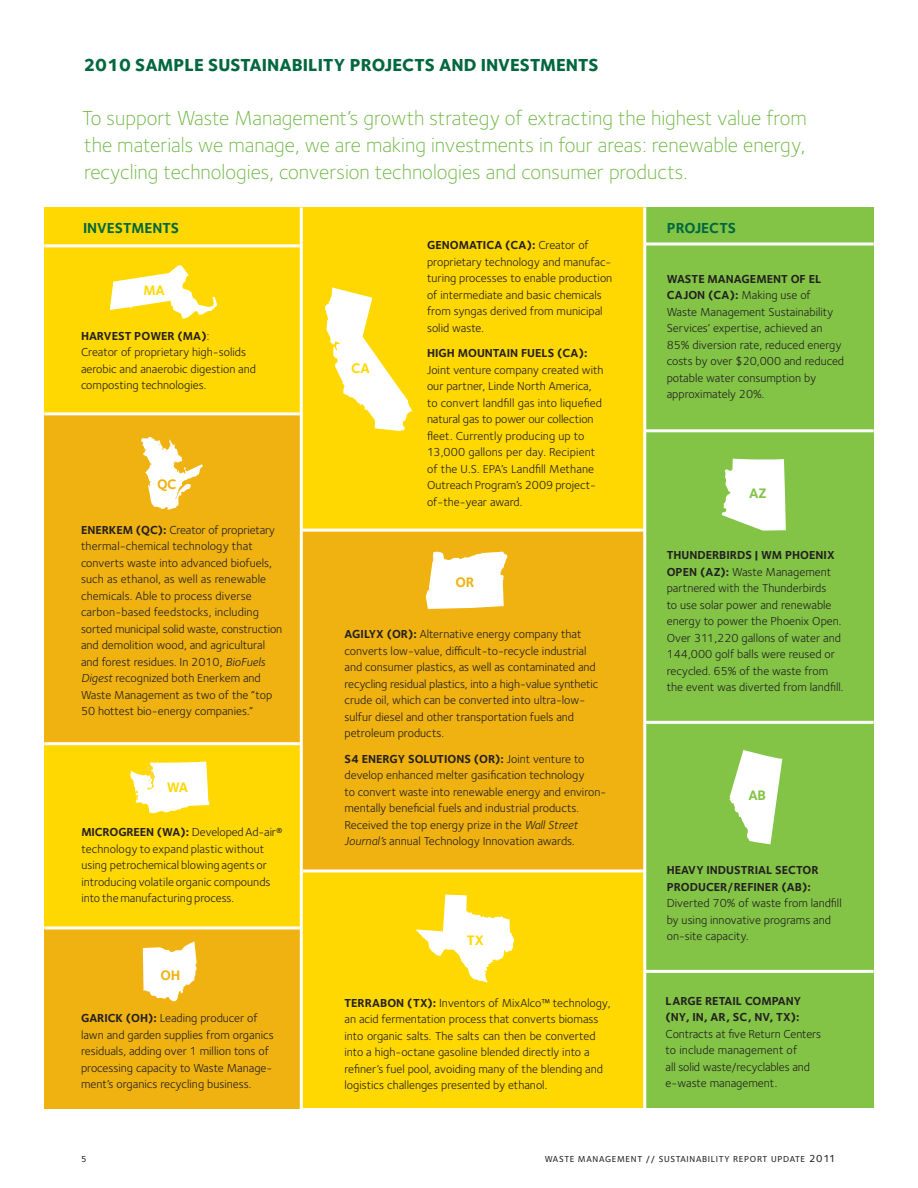
<style>
.page{position:relative;width:918px;height:1188px;background:#fff}
.page>*{position:absolute;margin:0;border:0;box-sizing:border-box;transform-origin:0 0}
.t1{font:300 21px/27px "Foundry Sterling";color:#6cb640;text-align:justify}
.t2{font:800 18px "Foundry Sterling";color:#00673e}
.t3{font:700 15px "Foundry Sterling";color:#00673e}
.t4{font:700 14.25px "Foundry Sterling";color:#ffd801}
.t5{font:700 14.25px "Foundry Sterling";color:#efb211}
.t6{font:700 14.25px "Foundry Sterling";color:#83c447}
.t7{font:12px/16.5px "Foundry Sterling";color:#231f20}
.t8{font:700 12px/16.5px "Foundry Sterling";color:#231f20}
.t9{font:500 9px "Foundry Sterling";letter-spacing:.075em;color:#231f20}
.s1{font-weight:700}
.s2{font-style:italic}
.s3{font-weight:600}
.s4{font-size:10.5px}
</style>
<div class="page">
<div style="left:44px;top:207px;width:830px;height:901px;background:#ffd801"></div>
<div style="left:645px;top:207px;width:229px;height:901px;background:#83c447"></div>
<div style="left:44px;top:415px;width:257px;height:329px;background:#efb211"></div>
<div style="left:44px;top:928px;width:257px;height:180px;background:#efb211"></div>
<div style="left:301px;top:531px;width:344px;height:339px;background:#efb211"></div>
<svg style="left:325px;top:287px;width:87px;height:144px"></svg>
<svg style="left:426px;top:552px;width:82px;height:57px"></svg>
<svg style="left:143px;top:941px;width:54px;height:60px"></svg>
<svg style="left:130px;top:761px;width:79px;height:52px"></svg>
<svg style="left:141px;top:437px;width:62px;height:73px"></svg>
<svg style="left:110px;top:265px;width:107px;height:54px"></svg>
<svg style="left:416px;top:895px;width:98px;height:87px"></svg>
<svg style="left:729px;top:750px;width:53px;height:94px"></svg>
<svg style="left:722px;top:459px;width:64px;height:72px"></svg>
<hr style="left:44px;top:742px;width:257px;height:3px;background:#fff">
<hr style="left:44px;top:926px;width:257px;height:3px;background:#fff">
<hr style="left:301px;top:529px;width:344px;height:3px;background:#fff">
<hr style="left:303px;top:870px;width:342px;height:3px;background:#fff">
<hr style="left:300px;top:207px;width:3px;height:969px;background:#fff">
<hr style="left:643px;top:207px;width:3px;height:981px;background:#fff">
<hr style="left:645px;top:721px;width:229px;height:3px;background:#fff">
<hr style="left:645px;top:970px;width:229px;height:3px;background:#fff">
<hr style="left:645px;top:242px;width:229px;height:3px;background:#fff">
<hr style="left:44px;top:244px;width:256px;height:3px;background:#fff">
<hr style="left:44px;top:412px;width:256px;height:3px;background:#fff">
<hr style="left:645px;top:429px;width:229px;height:3px;background:#fff">
<h2 class="t2" style="left:83px;top:54px;width:517px">2010 SAMPLE SUSTAINABILITY PROJECTS AND INVESTMENTS</h2>
<p class="t1" style="left:82px;top:105px;width:726px">To support Waste Management’s growth strategy of extracting the highest value from the materials we manage, we are making investments in four areas: renewable energy, recycling technologies, conversion technologies and consumer products.</p>
<p class="t3" style="left:83px;top:219px;width:98px">INVESTMENTS</p>
<p class="t3" style="left:667px;top:219px;width:71px">PROJECTS</p>
<p class="t4" style="left:143px;top:282px;width:12px">MA</p>
<p class="t7" style="left:81px;top:327px;width:177px"><span class="s1">HARVEST POWER (MA)</span>:<br>Creator of proprietary high-solids aerobic and anaerobic digestion and composting technologies.</p>
<p class="t5" style="left:157px;top:476px;width:20px">QC</p>
<p class="t7" style="left:81px;top:521px;width:203px"><span class="s1">ENERKEM (QC):</span> Creator of proprietary thermal-chemical technology that converts waste into advanced biofuels, such as ethanol, as well as renewable chemicals. Able to process diverse carbon-based feedstocks, including sorted municipal solid waste, construction and demolition wood, and agricultural and forest residues. In 2010, <span class="s2">BioFuels Digest</span> recognized both Enerkem and Waste Management as two of the “top 50 hottest bio-energy companies.”</p>
<p class="t4" style="left:167px;top:779px;width:22px">WA</p>
<p class="t7" style="left:81px;top:824px;width:203px"><span class="s1">MICROGREEN (WA):</span> Developed Ad-air® technology to expand plastic without using petrochemical blowing agents or introducing volatile organic compounds into the manufacturing process.</p>
<p class="t5" style="left:160px;top:967px;width:21px">OH</p>
<p class="t7" style="left:81px;top:1010px;width:194px"><span class="s1">GARICK (OH):</span> Leading producer of lawn and garden supplies from organics residuals, adding over 1 million tons of processing capacity to Waste Manage&shy;ment’s organics recycling business.</p>
<p class="t4" style="left:351px;top:360px;width:10px">CA</p>
<p class="t7" style="left:427px;top:237px;width:187px"><span class="s1">GENOMATICA (CA):</span> Creator of proprietary technology and manufac&shy;turing processes to enable production of intermediate and basic chemicals from syngas derived from municipal solid waste.</p>
<p class="t8" style="left:427px;top:346px;width:162px">HIGH MOUNTAIN FUELS (CA):</p>
<p class="t7" style="left:427px;top:362px;width:178px">Joint venture company created with our partner, Linde North America, to convert landfill gas into liquefied natural gas to power our collection fleet. Currently producing up to 13,000 gallons per day. Recipient of the U.S. EPA’s Landfill Methane Outreach Program’s 2009 project&shy;of-the-year award.</p>
<p class="t5" style="left:456px;top:574px;width:20px">OR</p>
<p class="t7" style="left:345px;top:626px;width:255px"><span class="s1">AGILYX (OR):</span> Alternative energy company that converts low-value, difficult-to-recycle industrial and consumer plastics, as well as contaminated and recycling residual plastics, into a high-value synthetic crude oil, which can be converted into ultra-low&shy;sulfur diesel and other transportation fuels and petroleum products.</p>
<p class="t7" style="left:345px;top:751px;width:263px"><span class="s1">S4 ENERGY SOLUTIONS (OR):</span> Joint venture to develop enhanced melter gasification technology<br>to convert waste into renewable energy and environ&shy;mentally beneficial fuels and industrial products.<br>Received the top energy prize in the <span class="s2">Wall Street Journal’s</span> annual Technology Innovation awards.</p>
<p class="t4" style="left:467px;top:932px;width:10px">TX</p>
<p class="t7" style="left:345px;top:994px;width:268px"><span class="s1">TERRABON (TX):</span> Inventors of MixAlco™ technology, an acid fermentation process that converts biomass into organic salts. The salts can then be converted into a high-octane gasoline blended directly into a refiner’s fuel pool, avoiding many of the blending and logistics challenges presented by ethanol.</p>
<p class="t7" style="left:667px;top:271px;width:179px"><span class="s1">WASTE MANAGEMENT OF EL<br>CAJON (CA):</span> Making use of<br>Waste Management Sustainability<br>Services’ expertise, achieved an<br>85% diversion rate, reduced energy costs by over $20,000 and reduced potable water consumption by approximately 20%.</p>
<p class="t6" style="left:749px;top:485px;width:19px">AZ</p>
<p class="t7" style="left:667px;top:547px;width:178px"><span class="s1">THUNDERBIRDS | WM PHOENIX<br>OPEN (AZ):</span> Waste Management partnered with the Thunderbirds<br>to use solar power and renewable energy to power the Phoenix Open.<br>Over 311,220 gallons of water and<br>144,000 golf balls were reused or recycled. 65% of the waste from the event was diverted from landfill.</p>
<p class="t6" style="left:748px;top:786px;width:10px">AB</p>
<p class="t8" style="left:667px;top:862px;width:16px">HEAVY</p>
<p class="t8" style="left:707px;top:862px;width:8px">INDUST</p>
<p class="t8" style="left:748px;top:862px;width:14px">RIAL</p>
<p class="t8" style="left:775px;top:862px;width:9px">SECTO</p>
<p class="t8" style="left:811px;top:862px;width:9px">R</p>
<p class="t8" style="left:667px;top:879px;width:146px">PRODUCER/REFINER (AB):</p>
<p class="t7" style="left:667px;top:895px;width:176px">Diverted 70% of waste from landfill by using innovative programs and on-site capacity.</p>
<p class="t8" style="left:666px;top:993px;width:137px">LARGE RETAIL COMPANY (NY, IN, AR, SC, NV, TX):</p>
<p class="t7" style="left:666px;top:1025px;width:157px">Contracts at five Return Centers to include management of<br>all solid waste/recyclables and e-waste management.</p>
<p class="t9" style="left:81px;top:1154px;width:7px">5</p>
<p class="t9" style="left:545px;top:1154px;width:292px">WASTE MANAGEMENT <span class="s3">//</span> SUSTAINABILITY REPORT UPDATE <span class="s4">2011</span></p>
</div>
